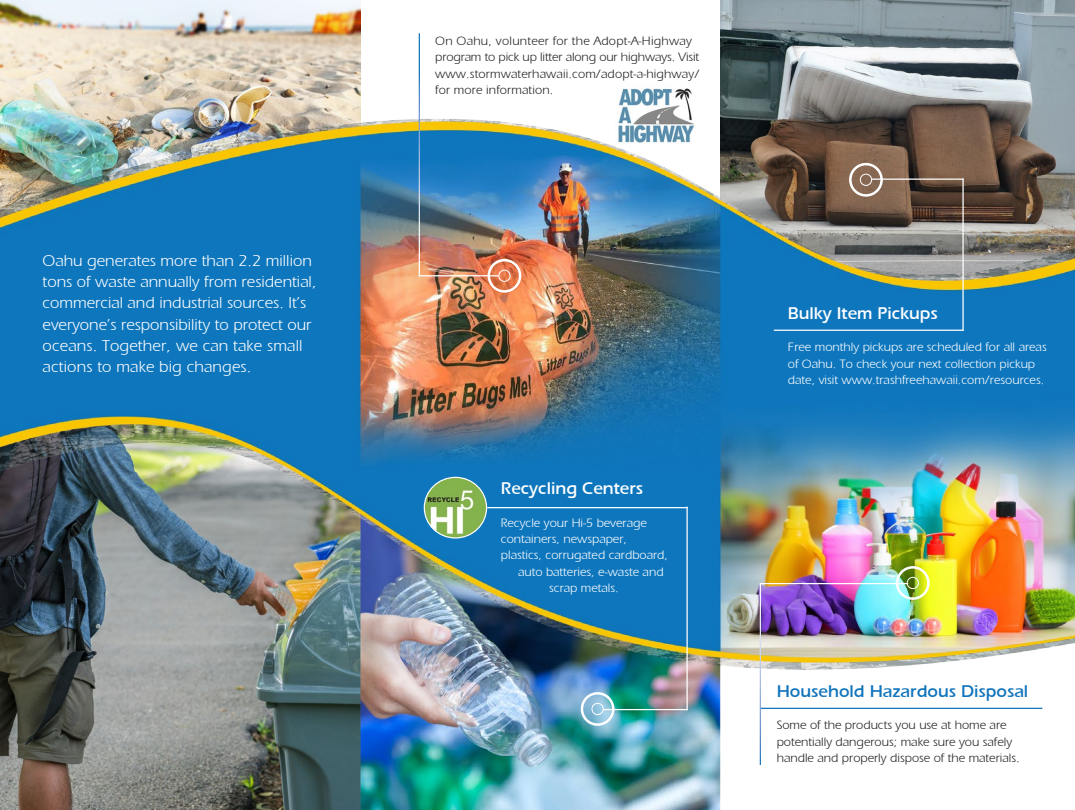
<style>
.page{position:relative;width:1075px;height:810px;background:#fff}
.page>*{position:absolute;margin:0;border:0;box-sizing:border-box;transform-origin:0 0}
.t1{font:700 17.5px "Aquiline";color:#fff}
.t2{font:700 17.5px "Aquiline";color:#1074bc}
.t3{font:16.25px/21.2px "Aquiline";color:#fff}
.t4{font:12.5px/16.2px "Aquiline";color:#231f20}
.t5{font:12.5px/16.2px "Aquiline";color:#fff}
</style>
<div class="page">
<img style="left:0;top:0;width:1074px;height:810px">
<div style="left:895px;top:566px;width:34px;height:34px;border:2px solid #fff;border-radius:50%"></div>
<div style="left:906px;top:577px;width:12px;height:12px;border:1px solid #fff;border-radius:50%"></div>
<div style="left:849px;top:163px;width:33px;height:34px;border:2px solid #fff;border-radius:50%"></div>
<div style="left:860px;top:174px;width:11px;height:12px;border:1px solid #fff;border-radius:50%"></div>
<div style="left:580px;top:692px;width:34px;height:34px;border:2px solid #fff;border-radius:50%"></div>
<div style="left:591px;top:703px;width:12px;height:12px;border:1px solid #fff;border-radius:50%"></div>
<hr style="left:686px;top:507px;width:1px;height:203px;background:#fff">
<hr style="left:962px;top:179px;width:1px;height:152px;background:#fff">
<hr style="left:759px;top:583px;width:2px;height:182px;background:#fff">
<hr style="left:603px;top:709px;width:84px;height:1px;background:#fff">
<div style="left:487px;top:259px;width:34px;height:34px;border:2px solid #fff;border-radius:50%"></div>
<div style="left:498px;top:270px;width:12px;height:12px;border:1px solid #fff;border-radius:50%"></div>
<hr style="left:418px;top:33px;width:2px;height:243px;background:#fff">
<hr style="left:418px;top:275px;width:81px;height:1px;background:#fff">
<hr style="left:871px;top:179px;width:92px;height:1px;background:#fff">
<hr style="left:761px;top:583px;width:147px;height:1px;background:#fff">
<hr style="left:761px;top:708px;width:281px;height:1px;background:#1074bc">
<hr style="left:487px;top:507px;width:200px;height:1px;background:#fff">
<hr style="left:773px;top:330px;width:190px;height:1px;background:#fff">
<img style="left:424px;top:477px;width:62px;height:61px">
<div style="left:423px;top:477px;width:64px;height:62px;border:1px solid #fff;border-radius:50%"></div>
<img style="left:615px;top:76px;width:80px;height:80px">
<h2 class="t3" style="left:43px;top:250px;width:275px">Oahu generates more than 2.2 million tons of waste annually from residential, commercial and industrial sources. It’s everyone’s responsibility to protect our oceans. Together, we can take small actions to make big changes.</h2>
<p class="t4" style="left:435px;top:33px;width:265px">On Oahu, volunteer for the Adopt-A-Highway program to pick up litter along our highways. Visit www.stormwaterhawaii.com/adopt-a-highway/ for more information.</p>
<h1 class="t1" style="left:501px;top:478px;width:144px">Recycling Centers</h1>
<p class="t5" style="left:501px;top:515px;width:148px">Recycle your Hi-5 beverage</p>
<p class="t5" style="left:501px;top:531px;width:128px">containers, newspaper,</p>
<p class="t5" style="left:501px;top:547px;width:169px">plastics, corrugated cardboard,</p>
<p class="t5" style="left:518px;top:563px;width:147px">auto batteries, e-waste and</p>
<p class="t5" style="left:549px;top:580px;width:71px">scrap metals.</p>
<h1 class="t1" style="left:788px;top:303px;width:151px">Bulky Item Pickups</h1>
<p class="t5" style="left:788px;top:339px;width:260px">Free monthly pickups are scheduled for all areas of Oahu. To check your next collection pickup date, visit www.trashfreehawaii.com/resources.</p>
<h1 class="t2" style="left:776px;top:681px;width:253px">Household Hazardous Disposal</h1>
<p class="t4" style="left:776px;top:717px;width:244px">Some of the products you use at home are potentially dangerous; make sure you safely handle and properly dispose of the materials.</p>
</div>
